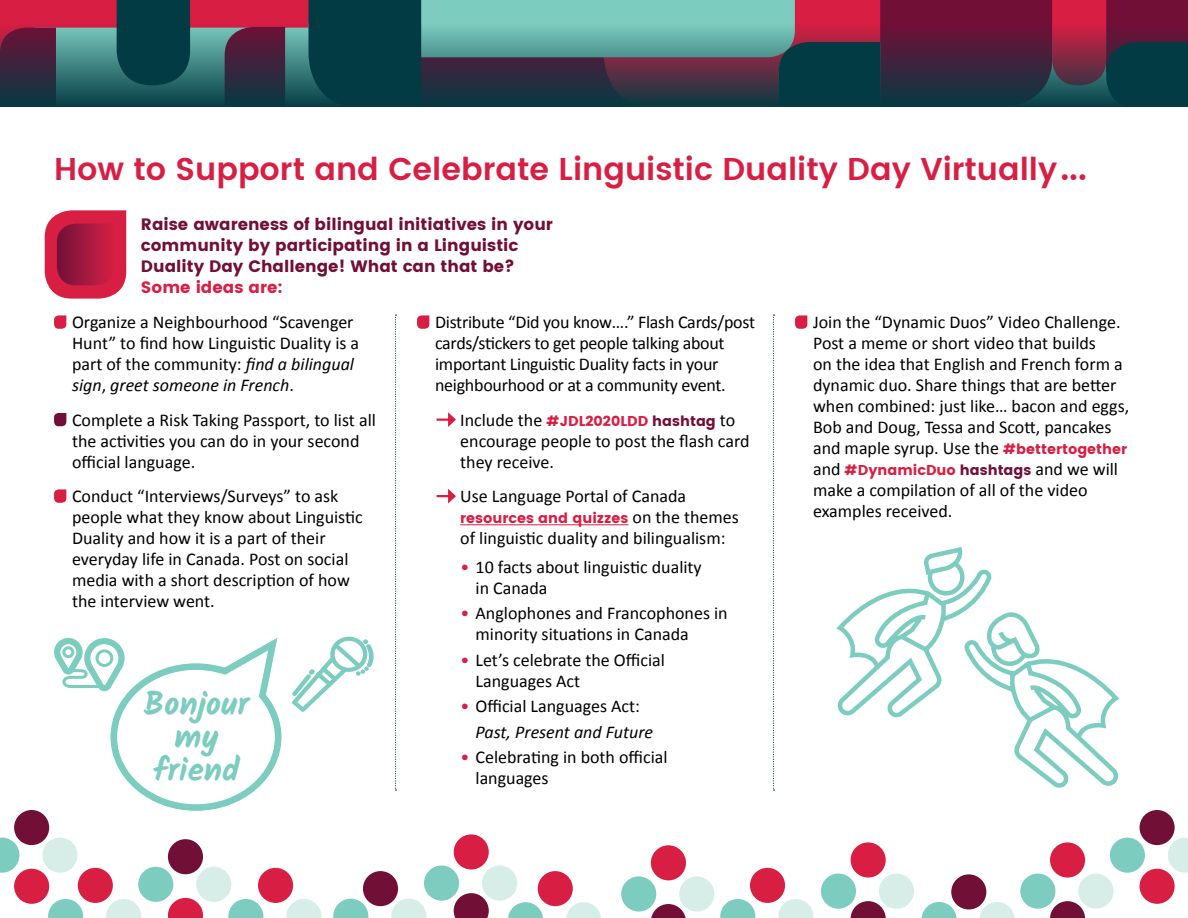
<style>
.page{position:relative;width:1188px;height:918px;background:#fff}
.page>*{position:absolute;margin:0;border:0;box-sizing:border-box;transform-origin:0 0}
.t1{font:700 33px/33px "Kalam";color:#7cccbf;text-align:center}
.t2{font:600 31.5px "Poppins";color:#d81e43}
.t3{font:18px/21px "Calibri";color:#000}
.t4{font:16.5px/21px "Poppins";color:#720f37}
.t5{font:16.5px "Poppins";color:#d81e43}
.t6{font:14.25px "Poppins";color:#d81e43}
.s1{font-size:36px}
.s2{font-style:italic}
.s3{font-family:"Poppins";font-size:14.25px;color:#d81e43}
.s4{font-family:"Poppins";font-size:14.25px;color:#720f37}
.s5{font-family:"Calibri";font-size:18px;color:#000}
.s6{color:#d81e43}
</style>
<div class="page">
<svg style="left:0;top:0;width:1188px;height:24px;background:#835667"></svg>
<svg style="left:0;top:24px;width:1188px;height:83px;background:#364854"></svg>
<svg style="left:45px;top:210px;width:81px;height:89px;background:#c22a4d"></svg>
<div style="left:538px;top:871px;width:35px;height:35px;background:#d81e43;border-radius:50%"></div>
<svg style="left:508px;top:902px;width:35px;height:16px"></svg>
<svg style="left:566px;top:902px;width:35px;height:16px"></svg>
<div style="left:651px;top:845px;width:35px;height:35px;background:#d81e43;border-radius:50%"></div>
<div style="left:621px;top:876px;width:35px;height:36px;background:#7cccbf;border-radius:50%"></div>
<div style="left:679px;top:876px;width:35px;height:36px;background:#d6ede8;border-radius:50%"></div>
<svg style="left:651px;top:904px;width:35px;height:14px"></svg>
<div style="left:454px;top:834px;width:35px;height:36px;background:#d81e43;border-radius:50%"></div>
<div style="left:424px;top:866px;width:35px;height:35px;background:#7cccbf;border-radius:50%"></div>
<div style="left:482px;top:866px;width:35px;height:35px;background:#d6ede8;border-radius:50%"></div>
<svg style="left:454px;top:893px;width:35px;height:25px"></svg>
<div style="left:750px;top:868px;width:35px;height:35px;background:#d81e43;border-radius:50%"></div>
<svg style="left:720px;top:899px;width:35px;height:19px"></svg>
<svg style="left:778px;top:899px;width:35px;height:19px"></svg>
<svg style="left:333px;top:899px;width:35px;height:19px"></svg>
<svg style="left:391px;top:899px;width:35px;height:19px"></svg>
<div style="left:363px;top:871px;width:35px;height:35px;background:#720f37;border-radius:50%"></div>
<div style="left:258px;top:868px;width:35px;height:35px;background:#d81e43;border-radius:50%"></div>
<svg style="left:228px;top:899px;width:35px;height:19px"></svg>
<svg style="left:286px;top:899px;width:35px;height:19px"></svg>
<div style="left:851px;top:842px;width:35px;height:36px;background:#d81e43;border-radius:50%"></div>
<div style="left:821px;top:874px;width:35px;height:35px;background:#7cccbf;border-radius:50%"></div>
<div style="left:879px;top:874px;width:35px;height:35px;background:#d6ede8;border-radius:50%"></div>
<svg style="left:851px;top:901px;width:35px;height:17px"></svg>
<svg style="left:168px;top:898px;width:35px;height:20px"></svg>
<div style="left:138px;top:867px;width:35px;height:35px;background:#7cccbf;border-radius:50%"></div>
<div style="left:196px;top:867px;width:35px;height:35px;background:#d6ede8;border-radius:50%"></div>
<div style="left:168px;top:839px;width:35px;height:35px;background:#720f37;border-radius:50%"></div>
<svg style="left:922px;top:902px;width:35px;height:16px"></svg>
<svg style="left:980px;top:902px;width:35px;height:16px"></svg>
<div style="left:951px;top:874px;width:35px;height:35px;background:#720f37;border-radius:50%"></div>
<div style="left:1050px;top:842px;width:35px;height:36px;background:#d81e43;border-radius:50%"></div>
<div style="left:1020px;top:874px;width:35px;height:35px;background:#7cccbf;border-radius:50%"></div>
<div style="left:1078px;top:874px;width:35px;height:35px;background:#d6ede8;border-radius:50%"></div>
<svg style="left:1050px;top:901px;width:35px;height:17px"></svg>
<div style="left:78px;top:868px;width:35px;height:35px;background:#d81e43;border-radius:50%"></div>
<svg style="left:48px;top:899px;width:35px;height:19px"></svg>
<svg style="left:106px;top:899px;width:35px;height:19px"></svg>
<div style="left:14px;top:869px;width:35px;height:35px;background:#d81e43;border-radius:50%"></div>
<svg style="left:0;top:838px;width:19px;height:35px"></svg>
<div style="left:42px;top:838px;width:36px;height:35px;background:#d6ede8;border-radius:50%"></div>
<div style="left:14px;top:810px;width:35px;height:35px;background:#720f37;border-radius:50%"></div>
<div style="left:1140px;top:869px;width:35px;height:35px;background:#d81e43;border-radius:50%"></div>
<div style="left:1110px;top:838px;width:35px;height:35px;background:#7cccbf;border-radius:50%"></div>
<svg style="left:1168px;top:838px;width:20px;height:35px"></svg>
<div style="left:1140px;top:810px;width:35px;height:35px;background:#720f37;border-radius:50%"></div>
<svg style="left:395px;top:315px;width:1px;height:476px"></svg>
<svg style="left:773px;top:315px;width:1px;height:476px"></svg>
<svg style="left:54px;top:315px;width:12px;height:14px"></svg>
<svg style="left:54px;top:413px;width:12px;height:13px"></svg>
<svg style="left:54px;top:489px;width:12px;height:14px"></svg>
<hr style="left:460px;top:524px;width:169px;height:1px;background:#d81e43">
<svg style="left:417px;top:315px;width:12px;height:14px"></svg>
<svg style="left:437px;top:412px;width:19px;height:15px"></svg>
<svg style="left:437px;top:489px;width:19px;height:15px"></svg>
<svg style="left:795px;top:315px;width:12px;height:14px"></svg>
<svg style="left:54px;top:638px;width:228px;height:173px"></svg>
<div style="left:62px;top:646px;width:12px;height:12px;border:3px solid #7cccbf;border-radius:50%"></div>
<svg style="left:292px;top:636px;width:82px;height:76px"></svg>
<svg style="left:836px;top:569px;width:284px;height:219px"></svg>
<svg style="left:920px;top:547px;width:45px;height:31px"></svg>
<svg style="left:984px;top:606px;width:60px;height:57px"></svg>
<h2 class="t2" style="left:54px;top:145px;width:1034px">How to Support and Celebrate Linguistic Duality Day Virtually <span class="s1">...</span></h2>
<p class="t4" style="left:141px;top:214px;width:413px">Raise awareness of bilingual initiatives in your community by participating in a Linguistic<br>Duality Day Challenge! What can that be?</p>
<p class="t5" style="left:141px;top:278px;width:143px">Some ideas are:</p>
<p class="t3" style="left:72px;top:312px;width:289px">Organize a Neighbourhood “Scavenger Hunt” to find how Linguistic Duality is a part of the community: <span class="s2">find a bilingual sign</span>, <span class="s2">greet someone in French</span>.</p>
<p class="t3" style="left:72px;top:409px;width:305px">Complete a Risk Taking Passport, to list all the activities you can do in your second official language.</p>
<p class="t3" style="left:72px;top:486px;width:292px">Conduct “Interviews/Surveys” to ask people what they know about Linguistic Duality and how it is a part of their everyday life in Canada. Post on social media with a short description of how the interview went.</p>
<h1 class="t1" style="left:144px;top:687px;width:107px">Bonjour my friend</h1>
<p class="t3" style="left:435px;top:312px;width:322px">Distribute “Did you know….” Flash Cards/post cards/stickers to get people talking about important Linguistic Duality facts in your neighbourhood or at a community event.</p>
<p class="t3" style="left:460px;top:409px;width:291px">Include the <span class="s3">#JDL2020LDD</span> <span class="s4">hashtag</span> to encourage people to post the flash card they receive.</p>
<p class="t3" style="left:460px;top:486px;width:227px">Use Language Portal of Canada</p>
<p class="t6" style="left:460px;top:510px;width:280px">resources and quizzes <span class="s5">on the themes</span></p>
<p class="t3" style="left:460px;top:528px;width:267px">of linguistic duality and bilingualism:</p>
<p class="t3" style="left:476px;top:556px;width:228px;text-indent:-15px"><span class="s6">•</span> 10 facts about linguistic duality in Canada</p>
<p class="t3" style="left:476px;top:603px;width:254px;text-indent:-15px"><span class="s6">•</span> Anglophones and Francophones in minority situations in Canada</p>
<p class="t3" style="left:476px;top:649px;width:191px;text-indent:-15px"><span class="s6">•</span> Let’s celebrate the Official<br>Languages Act</p>
<p class="t3" style="left:476px;top:693px;width:179px;line-height:25.5px;text-indent:-15px"><span class="s6">•</span> Official Languages Act:<br><span class="s2">Past, Present and Future</span></p>
<p class="t3" style="left:476px;top:747px;width:194px;text-indent:-15px"><span class="s6">•</span> Celebrating in both official languages</p>
<p class="t3" style="left:813px;top:312px;width:318px">Join the “Dynamic Duos” Video Challenge.<br>Post a meme or short video that builds<br>on the idea that English and French form a dynamic duo. Share things that are better when combined: just like… bacon and eggs, Bob and Doug, Tessa and Scott, pancakes and maple syrup. Use the <span class="s3">#bettertogether </span>and <span class="s3">#DynamicDuo</span> <span class="s4">hashtags</span> and we will make a compilation of all of the video examples received.</p>
</div>
